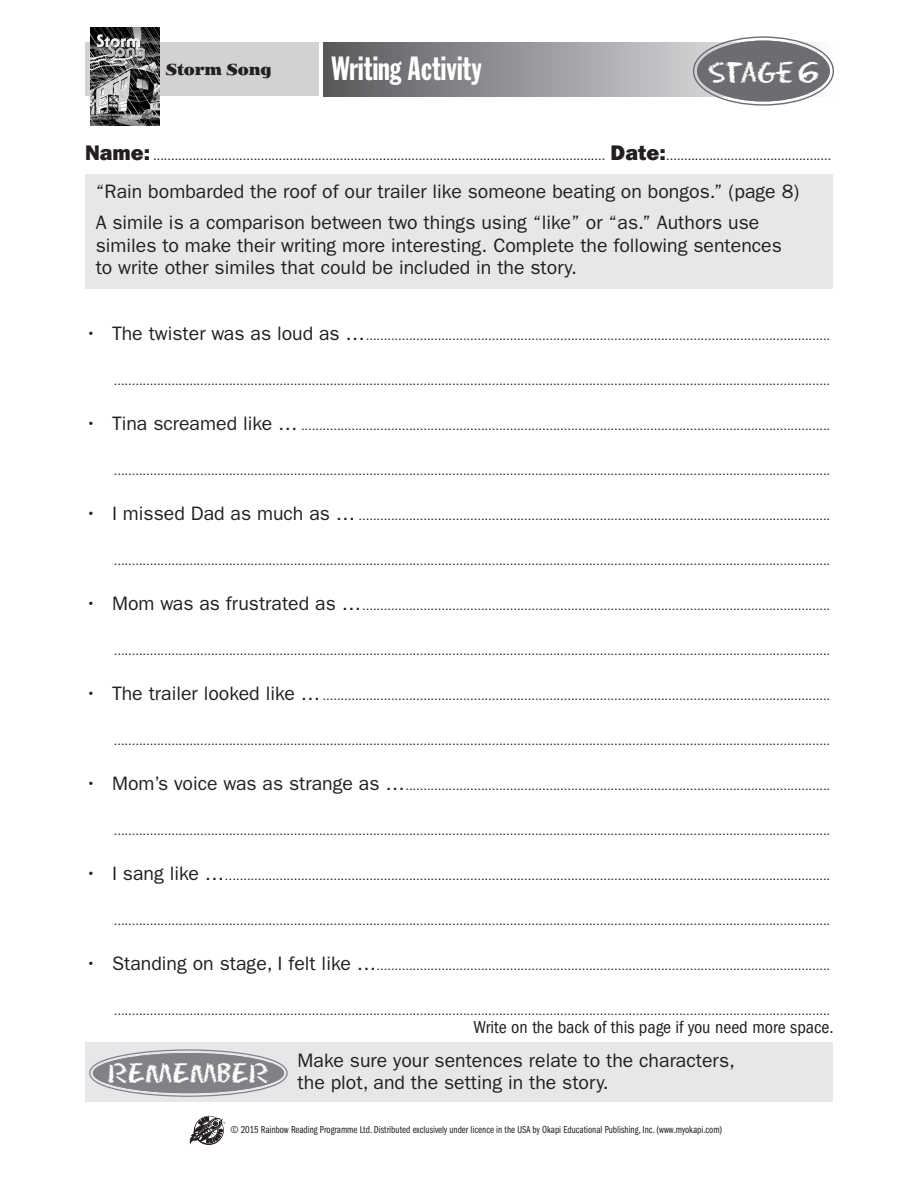
<style>
.page{position:relative;width:918px;height:1188px;background:#fff}
.page>*{position:absolute;margin:0;border:0;box-sizing:border-box;transform-origin:0 0}
.Sheet_title{font:33px "Franklin Gothic Std Extra Cond";letter-spacing:.005em;color:#fff}
.t1{font:26.7px "Eraser";letter-spacing:-.03em;color:#fff}
.t2{font:25.2px "Eraser";color:#fff}
.Intro___Writing{font:19.5px/22.5px "ITC Franklin Gothic Std";color:#231f20}
.t3{font:condensed 18px "ITC Franklin Gothic Std";color:#231f20}
.t4{font:900 16.5px "Jimbo Std";letter-spacing:-.005em;color:#231f20;scale:.88 1}
.t5{font:12px "ITC Franklin Gothic Std";color:#231f20}
.t6{font:12px "Franklin Gothic IT Cby BT";color:#231f20}
.t7{font:10.5px "ITC Franklin Gothic Std Bk Cp";color:#231f20}
.s1{font-weight:800;font-size:21px}
.s2{font-size:19.5px}
</style>
<div class="page">
<div style="left:85px;top:43px;width:234px;height:53px;background:#d1d2d4"></div>
<img style="left:90px;top:27px;width:70px;height:99px">
<svg style="left:189px;top:1117px;width:36px;height:28px"></svg>
<div style="left:85px;top:174px;width:748px;height:115px;background:#e6e7e9"></div>
<div style="left:85px;top:1043px;width:748px;height:59px;background:#e6e7e9"></div>
<div style="left:93px;top:1053px;width:191px;height:40px;background:#808285;border-radius:50%"></div>
<div style="left:89px;top:1049px;width:199px;height:48px;border:1px solid #808285;border-radius:50%"></div>
<div style="left:93px;top:1053px;width:191px;height:40px;border:4px solid #808285;border-radius:50%"></div>
<svg style="left:323px;top:43px;width:510px;height:53px;background:#959699"></svg>
<div style="left:697px;top:41px;width:133px;height:60px;background:#6c6d70;border-radius:50%"></div>
<div style="left:697px;top:41px;width:133px;height:60px;border:4px solid #6c6d70;border-radius:50%"></div>
<h3 class="t4" style="left:166px;top:60px;width:122px">Storm Song</h3>
<p class="Sheet_title" style="left:332px;top:51px;width:152px">Writing Activity</p>
<p class="t1" style="left:708px;top:57px;width:112px">Stage 6</p>
<p class="t6" style="left:85px;top:148px;width:748px"><span class="s1">Name:</span> .............................................................................................................................. <span class="s1">Date:</span>..............................................</p>
<p class="Intro___Writing" style="left:96px;top:181px;width:705px">“Rain bombarded the roof of our trailer like someone beating on bongos.” (page 8)</p>
<p class="Intro___Writing" style="left:96px;top:212px;width:688px">A simile is a comparison between two things using “like” or “as.” Authors use similes to make their writing more interesting. Complete the following sentences to write other similes that could be included in the story.</p>
<p class="t5" style="left:85px;top:329px;width:747px"><span class="s2">• The twister was as loud as …</span>.................................................................................................................................</p>
<p class="t5" style="left:114px;top:374px;width:718px">.......................................................................................................................................................................................................</p>
<p class="t5" style="left:85px;top:419px;width:747px"><span class="s2">• Tina screamed like …</span> ...................................................................................................................................................</p>
<p class="t5" style="left:114px;top:464px;width:718px">.......................................................................................................................................................................................................</p>
<p class="t5" style="left:85px;top:509px;width:747px"><span class="s2">• I missed Dad as much as …</span> ...................................................................................................................................</p>
<p class="t5" style="left:114px;top:554px;width:718px">.......................................................................................................................................................................................................</p>
<p class="t5" style="left:85px;top:599px;width:747px"><span class="s2">• Mom was as frustrated as …</span>..................................................................................................................................</p>
<p class="t5" style="left:114px;top:644px;width:718px">.......................................................................................................................................................................................................</p>
<p class="t5" style="left:85px;top:689px;width:747px"><span class="s2">• The trailer looked like …</span> .............................................................................................................................................</p>
<p class="t5" style="left:114px;top:734px;width:718px">.......................................................................................................................................................................................................</p>
<p class="t5" style="left:85px;top:779px;width:747px"><span class="s2">• Mom’s voice was as strange as …</span>......................................................................................................................</p>
<p class="t5" style="left:114px;top:824px;width:718px">.......................................................................................................................................................................................................</p>
<p class="t5" style="left:85px;top:869px;width:747px"><span class="s2">• I sang like …</span>….....................................................................................................................................................................</p>
<p class="t5" style="left:114px;top:914px;width:718px">.......................................................................................................................................................................................................</p>
<p class="t5" style="left:85px;top:959px;width:747px"><span class="s2">• Standing on stage, I felt like …</span>..............................................................................................................................</p>
<p class="t5" style="left:114px;top:1004px;width:718px">.......................................................................................................................................................................................................</p>
<p class="t2" style="left:108px;top:1058px;width:163px">REMEMBER</p>
<p class="t3" style="left:473px;top:1017px;width:362px">Write on the back of this page if you need more space.</p>
<p class="Intro___Writing" style="left:298px;top:1049px;width:439px">Make sure your sentences relate to the characters,</p>
<p class="Intro___Writing" style="left:298px;top:1071px;width:313px">the plot, and the setting in the story.</p>
<p class="t7" style="left:230px;top:1124px;width:493px">© 2015 Rainbow Reading Programme Ltd. Distributed exclusively under licence in the USA by Okapi Educational Publishing, Inc. (www.myokapi.com)</p>
</div>
